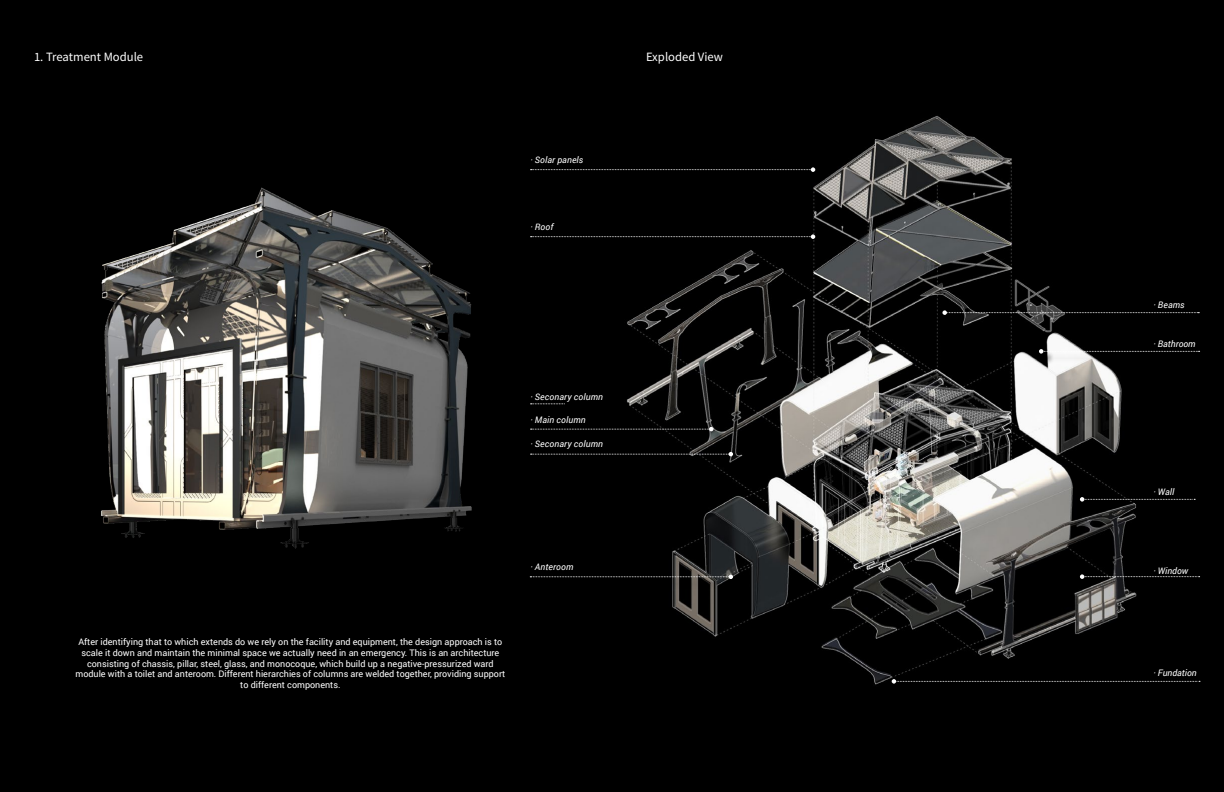
<style>
.page{position:relative;width:1224px;height:792px;background:#fff}
.page>*{position:absolute;margin:0;border:0;box-sizing:border-box;transform-origin:0 0}
.t1{font:12.7px "Source Sans Variable";color:#fff}
.t2{font:9px/10.8px "Roboto";color:#fff;text-align:center}
.t3{font:italic 9px "Roboto";letter-spacing:.01em;color:#fff}
</style>
<div class="page">
<div style="left:0;top:0;width:578px;height:792px;background:#000"></div>
<img style="left:101px;top:169px;width:430px;height:408px">
<svg style="left:531px;top:403px;width:34px;height:2px"></svg>
<div style="left:566px;top:0;width:658px;height:792px;background:#000"></div>
<img style="left:627px;top:116px;width:573px;height:569px">
<div style="left:533px;top:236px;width:294px;height:15px;background:#000"></div>
<svg style="left:531px;top:234px;width:284px;height:5px"></svg>
<div style="left:533px;top:429px;width:192px;height:14px;background:#000"></div>
<svg style="left:531px;top:427px;width:183px;height:4px"></svg>
<div style="left:533px;top:454px;width:212px;height:14px;background:#000"></div>
<svg style="left:531px;top:452px;width:202px;height:4px"></svg>
<div style="left:533px;top:576px;width:212px;height:15px;background:#000"></div>
<svg style="left:530px;top:575px;width:203px;height:4px"></svg>
<svg style="left:942px;top:310px;width:257px;height:5px"></svg>
<div style="left:1041px;top:351px;width:169px;height:14px;background:#000;opacity:.75"></div>
<svg style="left:1039px;top:349px;width:161px;height:5px"></svg>
<div style="left:1082px;top:499px;width:124px;height:14px;background:#000"></div>
<svg style="left:1080px;top:497px;width:115px;height:5px"></svg>
<div style="left:1082px;top:576px;width:128px;height:15px;background:#000;opacity:.75"></div>
<svg style="left:1080px;top:574px;width:120px;height:5px"></svg>
<div style="left:893px;top:681px;width:317px;height:14px;background:#000"></div>
<svg style="left:892px;top:679px;width:308px;height:5px"></svg>
<div style="left:533px;top:169px;width:294px;height:15px;background:#000"></div>
<svg style="left:531px;top:167px;width:284px;height:5px"></svg>
<h1 class="t1" style="left:34px;top:49px;width:111px">1. Treatment Module</h1>
<p class="t3" style="left:531px;top:153px;width:54px">· Solar panels</p>
<p class="t3" style="left:531px;top:221px;width:24px">· Roof</p>
<h1 class="t1" style="left:646px;top:49px;width:79px">Exploded View</h1>
<p class="t3" style="left:531px;top:391px;width:74px">· Seconary column</p>
<p class="t3" style="left:531px;top:437px;width:74px">· Seconary column</p>
<p class="t3" style="left:531px;top:414px;width:57px">· Main column</p>
<p class="t3" style="left:531px;top:560px;width:44px">· Anteroom</p>
<p class="t2" style="left:75px;top:636px;width:431px">After identifying that to which extends do we rely on the facility and equipment, the design approach is to scale it down and maintain the minimal space we actually need in an emergency. This is an architecture consisting of chassis, pillar, steel, glass, and monocoque, which build up a negative-pressurized ward module with a toilet and anteroom. Different hierarchies of columns are welded together, providing support to different components.</p>
<p class="t3" style="left:1154px;top:299px;width:33px">· Beams</p>
<p class="t3" style="left:1154px;top:338px;width:44px">· Bathroom</p>
<p class="t3" style="left:1154px;top:486px;width:22px">· Wall</p>
<p class="t3" style="left:1154px;top:565px;width:36px">· Window</p>
<p class="t3" style="left:1154px;top:667px;width:45px">· Fundation</p>
</div>
